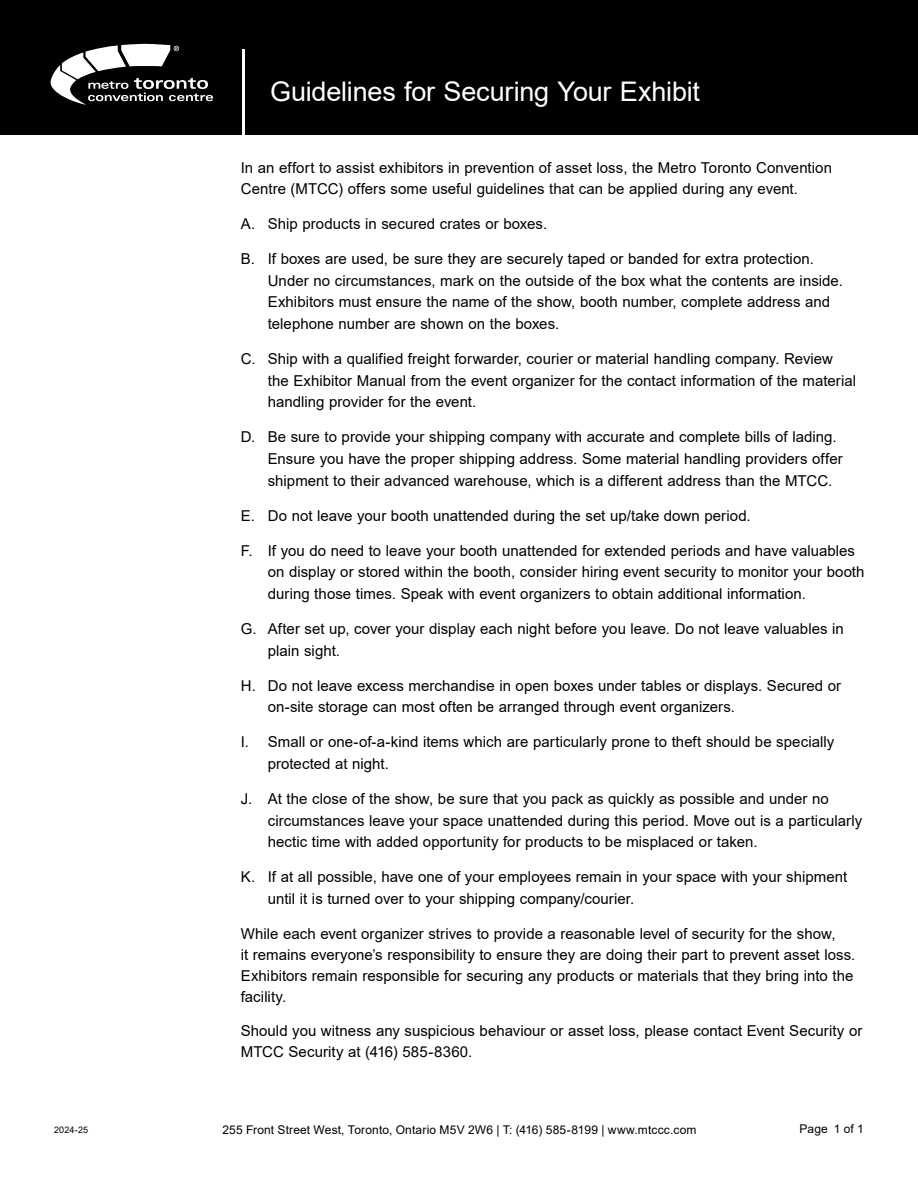
<style>
.page{position:relative;width:918px;height:1188px;background:#fff}
.page>*{position:absolute;margin:0;border:0;box-sizing:border-box;transform-origin:0 0}
.t1{font:27px "Arial";letter-spacing:-.01em;color:#fff}
.P_text{font:15px/21.6px "Arial";letter-spacing:.005em;color:#000}
.t2{font:12px "Arial";letter-spacing:.015em;color:#000}
.t3{font:9px "Arial";letter-spacing:.02em;color:#000}
</style>
<div class="page">
<div style="left:0;top:0;width:918px;height:135px;background:#000"></div>
<svg style="left:50px;top:44px;width:163px;height:61px"></svg>
<hr style="left:242px;top:49px;width:2px;height:86px;background:#fff">
<h1 class="t1" style="left:270px;top:73px;width:432px">Guidelines for Securing Your Exhibit</h1>
<p class="P_text" style="left:241px;top:157px;width:593px;line-height:21px">In an effort to assist exhibitors in prevention of asset loss, the Metro Toronto Convention<br>Centre (MTCC) offers some useful guidelines that can be applied during any event.</p>
<p class="P_text" style="left:241px;top:213px;width:308px">A. Ship products in secured crates or boxes.</p>
<p class="P_text" style="left:268px;top:248px;width:577px;text-indent:-27px">B. If boxes are used, be sure they are securely taped or banded for extra protection.<br>Under no circumstances, mark on the outside of the box what the contents are inside.<br>Exhibitors must ensure the name of the show, booth number, complete address and telephone number are shown on the boxes.</p>
<p class="P_text" style="left:268px;top:348px;width:590px;text-indent:-27px">C. Ship with a qualified freight forwarder, courier or material handling company. Review the Exhibitor Manual from the event organizer for the contact information of the material handling provider for the event.</p>
<p class="P_text" style="left:268px;top:426px;width:576px;text-indent:-27px">D. Be sure to provide your shipping company with accurate and complete bills of lading.<br>Ensure you have the proper shipping address. Some material handling providers offer shipment to their advanced warehouse, which is a different address than the MTCC.</p>
<p class="P_text" style="left:241px;top:504px;width:512px">E. Do not leave your booth unattended during the set up/take down period.</p>
<p class="P_text" style="left:268px;top:540px;width:598px;text-indent:-27px">F. If you do need to leave your booth unattended for extended periods and have valuables on display or stored within the booth, consider hiring event security to monitor your booth during those times. Speak with event organizers to obtain additional information.</p>
<p class="P_text" style="left:268px;top:618px;width:578px;text-indent:-27px">G. After set up, cover your display each night before you leave. Do not leave valuables in plain sight.</p>
<p class="P_text" style="left:268px;top:675px;width:575px;text-indent:-27px">H. Do not leave excess merchandise in open boxes under tables or displays. Secured or on-site storage can most often be arranged through event organizers.</p>
<p class="P_text" style="left:268px;top:731px;width:568px;text-indent:-27px">I. Small or one-of-a-kind items which are particularly prone to theft should be specially protected at night.</p>
<p class="P_text" style="left:268px;top:788px;width:596px;text-indent:-27px">J. At the close of the show, be sure that you pack as quickly as possible and under no circumstances leave your space unattended during this period. Move out is a particularly hectic time with added opportunity for products to be misplaced or taken.</p>
<p class="P_text" style="left:268px;top:866px;width:581px;text-indent:-27px">K. If at all possible, have one of your employees remain in your space with your shipment until it is turned over to your shipping company/courier.</p>
<p class="P_text" style="left:241px;top:923px;width:616px;line-height:21px">While each event organizer strives to provide a reasonable level of security for the show,<br>it remains everyone’s responsibility to ensure they are doing their part to prevent asset loss.<br>Exhibitors remain responsible for securing any products or materials that they bring into the facility.</p>
<p class="P_text" style="left:241px;top:1020px;width:623px;line-height:21px">Should you witness any suspicious behaviour or asset loss, please contact Event Security or<br>MTCC Security at (416) 585-8360.</p>
<p class="t3" style="left:54px;top:1123px;width:36px">2024-25</p>
<p class="t2" style="left:222px;top:1122px;width:476px">255 Front Street West, Toronto, Ontario M5V 2W6 | T: (416) 585-8199 | www.mtccc.com</p>
<p class="t2" style="left:800px;top:1121px;width:66px">Page 1 of 1</p>
</div>
